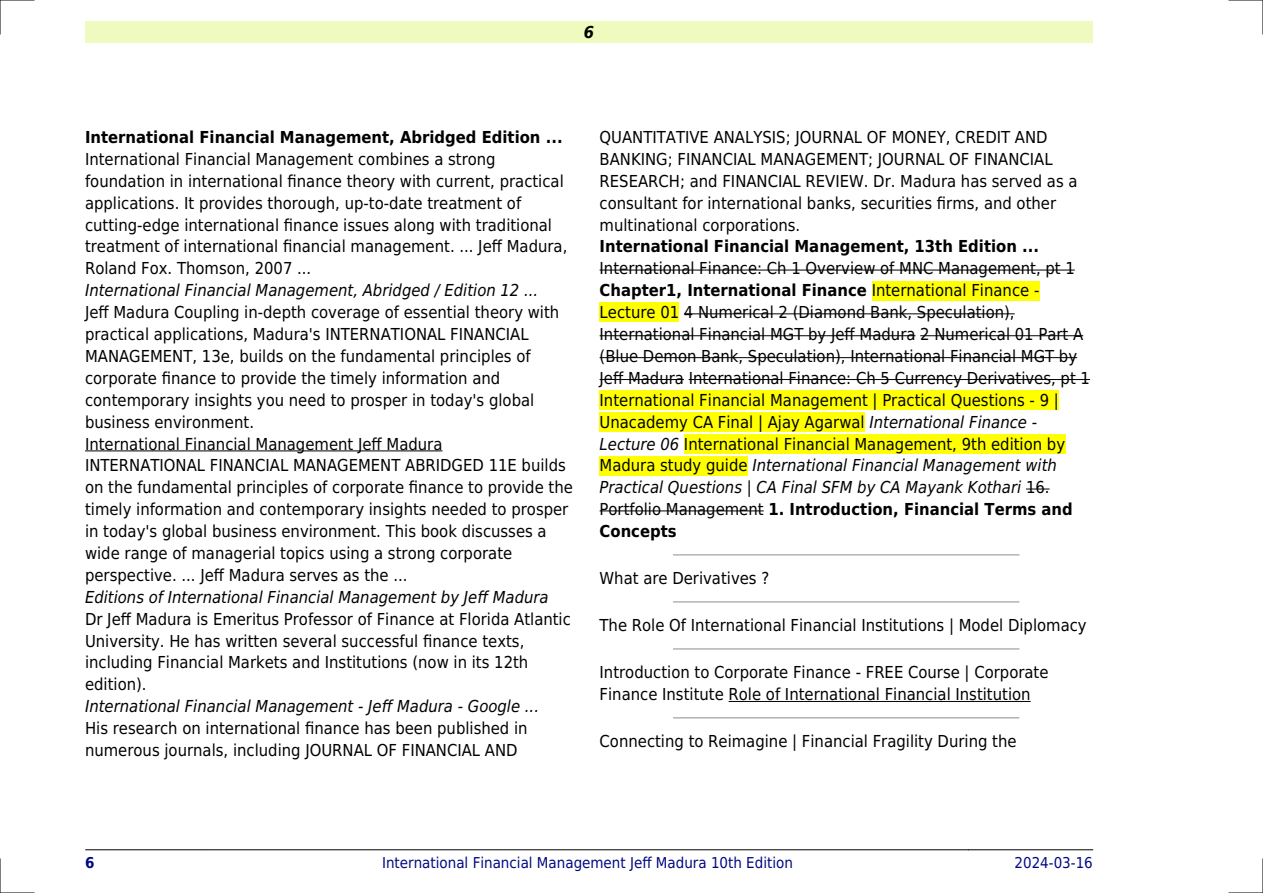
<style>
.page{position:relative;width:1263px;height:893px;background:#fff}
.page>*{position:absolute;margin:0;border:0;box-sizing:border-box;transform-origin:0 0}
.t1{font:16.5px/21.9px "DejaVu Sans Condensed";color:#000}
.t2{font:italic 16.5px "DejaVu Sans Condensed";color:#000}
.t3{font:700 16.5px "DejaVu Sans Condensed";color:#000}
.t4{font:italic 700 16.5px "DejaVu Sans Condensed";color:#000}
.t5{font:15px "DejaVu Sans Condensed";color:#000880}
.t6{font:700 15px "DejaVu Sans Condensed";color:#000880}
.s1{font-weight:700}
.s2{font-style:italic}
</style>
<div class="page">
<div style="left:85px;top:21px;width:1008px;height:22px;background:#effbbe"></div>
<hr style="left:85px;top:849px;width:121px;height:1px;background:#000">
<hr style="left:206px;top:849px;width:762px;height:1px;background:#000">
<hr style="left:969px;top:849px;width:124px;height:1px;background:#000">
<hr style="left:85px;top:451px;width:357px;height:1px;background:#000">
<hr style="left:600px;top:270px;width:475px;height:1px;background:#000">
<div style="left:872px;top:281px;width:167px;height:19px;background:#ff0"></div>
<div style="left:600px;top:303px;width:79px;height:19px;background:#ff0"></div>
<hr style="left:684px;top:313px;width:331px;height:1px;background:#000">
<hr style="left:600px;top:335px;width:315px;height:1px;background:#000">
<hr style="left:920px;top:335px;width:163px;height:1px;background:#000">
<hr style="left:600px;top:357px;width:477px;height:1px;background:#000">
<hr style="left:600px;top:379px;width:84px;height:1px;background:#000">
<hr style="left:689px;top:379px;width:401px;height:1px;background:#000">
<div style="left:600px;top:390px;width:459px;height:20px;background:#ff0"></div>
<div style="left:600px;top:412px;width:265px;height:19px;background:#ff0"></div>
<div style="left:684px;top:434px;width:381px;height:19px;background:#ff0"></div>
<div style="left:600px;top:456px;width:148px;height:19px;background:#ff0"></div>
<svg style="left:1026px;top:489px;width:23px;height:1px"></svg>
<hr style="left:600px;top:510px;width:164px;height:1px;background:#000">
<hr style="left:674px;top:554px;width:345px;height:1px;background:#999">
<hr style="left:674px;top:601px;width:345px;height:1px;background:#999">
<hr style="left:674px;top:648px;width:345px;height:1px;background:#999">
<hr style="left:729px;top:701px;width:302px;height:1px;background:#000">
<hr style="left:674px;top:717px;width:345px;height:1px;background:#999">
<hr style="left:0;top:0;width:34px;height:1px;background:#000">
<hr style="left:1229px;top:0;width:34px;height:1px;background:#000">
<hr style="left:0;top:892px;width:34px;height:1px;background:#000">
<hr style="left:1229px;top:892px;width:34px;height:1px;background:#000">
<hr style="left:0;top:0;width:1px;height:34px;background:#000">
<hr style="left:0;top:859px;width:1px;height:34px;background:#000">
<hr style="left:1262px;top:0;width:1px;height:34px;background:#000">
<hr style="left:1262px;top:859px;width:1px;height:34px;background:#000">
<p class="t4" style="left:584px;top:23px;width:12px">6</p>
<p class="t3" style="left:85px;top:128px;width:479px">International Financial Management, Abridged Edition ...</p>
<p class="t1" style="left:85px;top:148px;width:484px">International Financial Management combines a strong foundation in international finance theory with current, practical applications. It provides thorough, up-to-date treatment of cutting-edge international finance issues along with traditional treatment of international financial management. ... Jeff Madura, Roland Fox. Thomson, 2007 ...</p>
<p class="t2" style="left:85px;top:281px;width:455px">International Financial Management, Abridged / Edition 12 ...</p>
<p class="t1" style="left:85px;top:301px;width:489px">Jeff Madura Coupling in-depth coverage of essential theory with practical applications, Madura's INTERNATIONAL FINANCIAL MANAGEMENT, 13e, builds on the fundamental principles of corporate finance to provide the timely information and contemporary insights you need to prosper in today's global business environment.<br>International Financial Management Jeff Madura<br>INTERNATIONAL FINANCIAL MANAGEMENT ABRIDGED 11E builds on the fundamental principles of corporate finance to provide the timely information and contemporary insights needed to prosper in today's global business environment. This book discusses a wide range of managerial topics using a strong corporate perspective. ... Jeff Madura serves as the ...</p>
<p class="t2" style="left:85px;top:587px;width:465px">Editions of International Financial Management by Jeff Madura</p>
<p class="t1" style="left:85px;top:608px;width:487px">Dr Jeff Madura is Emeritus Professor of Finance at Florida Atlantic University. He has written several successful finance texts, including Financial Markets and Institutions (now in its 12th edition).</p>
<p class="t2" style="left:85px;top:697px;width:455px">International Financial Management - Jeff Madura - Google ...</p>
<p class="t1" style="left:85px;top:717px;width:444px">His research on international finance has been published in numerous journals, including JOURNAL OF FINANCIAL AND</p>
<p class="t1" style="left:600px;top:126px;width:479px">QUANTITATIVE ANALYSIS; JOURNAL OF MONEY, CREDIT AND BANKING; FINANCIAL MANAGEMENT; JOURNAL OF FINANCIAL RESEARCH; and FINANCIAL REVIEW. Dr. Madura has served as a consultant for international banks, securities firms, and other multinational corporations.</p>
<p class="t3" style="left:600px;top:237px;width:441px">International Financial Management, 13th Edition ...</p>
<p class="t1" style="left:600px;top:258px;width:492px">International Finance: Ch 1 Overview of MNC Management, pt 1<br><span class="s1">Chapter1, International Finance</span> International Finance - Lecture 01 4 Numerical 2 (Diamond Bank, Speculation), International Financial MGT by Jeff Madura 2 Numerical 01 Part A (Blue Demon Bank, Speculation), International Financial MGT by Jeff Madura International Finance: Ch 5 Currency Derivatives, pt 1<br>International Financial Management | Practical Questions - 9 | Unacademy CA Final | Ajay Agarwal <span class="s2">International Finance - Lecture 06</span> International Financial Management, 9th edition by Madura study guide <span class="s2">International Financial Management with Practical Questions | CA Final SFM by CA Mayank Kothari</span> 16.<br>Portfolio Management <span class="s1">1. Introduction, Financial Terms and Concepts</span></p>
<p class="t1" style="left:600px;top:567px;width:171px">What are Derivatives ?</p>
<p class="t1" style="left:600px;top:614px;width:489px">The Role Of International Financial Institutions | Model Diplomacy</p>
<p class="t1" style="left:600px;top:661px;width:450px">Introduction to Corporate Finance - FREE Course | Corporate<br>Finance Institute Role of International Financial Institution</p>
<p class="t1" style="left:600px;top:730px;width:418px">Connecting to Reimagine | Financial Fragility During the</p>
<p class="t6" style="left:85px;top:854px;width:11px">6</p>
<p class="t5" style="left:382px;top:854px;width:412px">International Financial Management Jeff Madura 10th Edition</p>
<p class="t5" style="left:1014px;top:854px;width:80px">2024-03-16</p>
</div>
